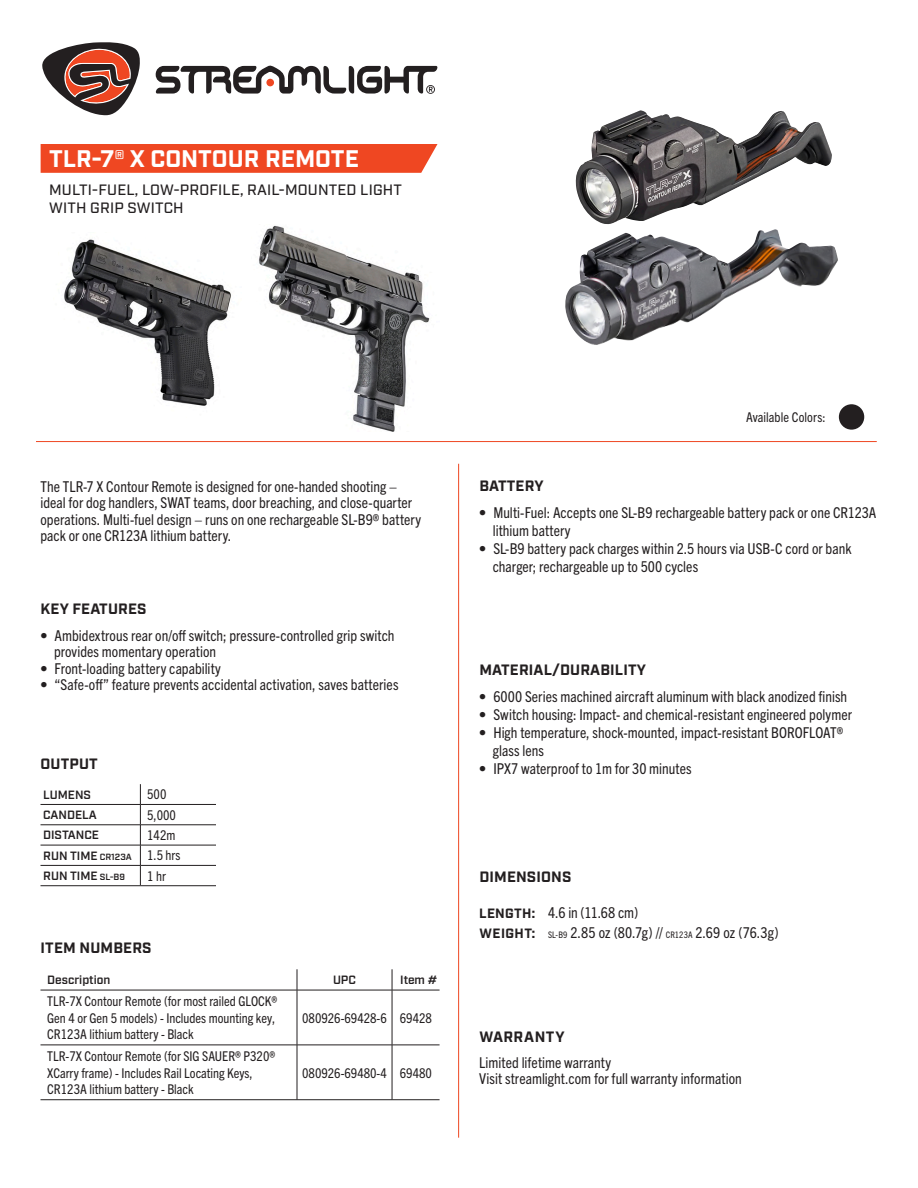
<style>
.page{position:relative;width:918px;height:1188px;background:#fff}
.page>*{position:absolute;margin:0;border:0;box-sizing:border-box;transform-origin:0 0}
.t1{font:700 24px "Industry";color:#fff}
.New_Info_Sheet_Main_Font{font:condensed 15px/16.5px "Trade Gothic Next LT Pro";letter-spacing:.005em;color:#231f20}
.t2{font:700 15px "Industry";letter-spacing:.01em;color:#231f20}
.t3{font:500 15px/18px "Industry";letter-spacing:.01em;color:#231f20}
.t4{font:700 15px "Industry";letter-spacing:.035em;color:#231f20}
.t5{font:condensed 13.5px/16.2px "Trade Gothic Next LT Pro";color:#231f20}
.t6{font:700 13.5px "Industry";letter-spacing:.025em;color:#231f20}
.t7{font:600 12px "Industry";color:#231f20}
.s1{font-size:9px}
</style>
<div class="page">
<hr style="left:458px;top:464px;width:1px;height:674px;background:#ef4722">
<hr style="left:36px;top:441px;width:841px;height:1px;background:#ef4722">
<div style="left:41px;top:144px;width:397px;height:29px;background:#ef4722"></div>
<svg style="left:42px;top:42px;width:98px;height:74px"></svg>
<svg style="left:156px;top:65px;width:281px;height:29px"></svg>
<div style="left:839px;top:404px;width:25px;height:26px;background:#231f20;border-radius:50%"></div>
<hr style="left:40px;top:804px;width:100px;height:1px;background:#231f20">
<hr style="left:140px;top:804px;width:76px;height:1px;background:#231f20">
<hr style="left:40px;top:825px;width:100px;height:1px;background:#231f20">
<hr style="left:140px;top:825px;width:76px;height:1px;background:#231f20">
<hr style="left:40px;top:845px;width:100px;height:1px;background:#231f20">
<hr style="left:140px;top:845px;width:76px;height:1px;background:#231f20">
<hr style="left:40px;top:865px;width:100px;height:1px;background:#231f20">
<hr style="left:140px;top:865px;width:76px;height:1px;background:#231f20">
<svg style="left:140px;top:784px;width:1px;height:101px"></svg>
<hr style="left:40px;top:885px;width:100px;height:1px;background:#231f20">
<hr style="left:140px;top:885px;width:76px;height:1px;background:#231f20">
<svg style="left:297px;top:969px;width:1px;height:21px"></svg>
<svg style="left:392px;top:969px;width:1px;height:21px"></svg>
<hr style="left:40px;top:990px;width:257px;height:1px;background:#231f20">
<hr style="left:297px;top:990px;width:95px;height:1px;background:#231f20">
<hr style="left:297px;top:990px;width:1px;height:55px;background:#231f20">
<hr style="left:392px;top:990px;width:48px;height:1px;background:#231f20">
<hr style="left:392px;top:990px;width:1px;height:55px;background:#231f20">
<hr style="left:40px;top:1045px;width:257px;height:1px;background:#231f20">
<hr style="left:297px;top:1045px;width:95px;height:1px;background:#231f20">
<hr style="left:297px;top:1045px;width:1px;height:55px;background:#231f20">
<hr style="left:392px;top:1045px;width:48px;height:1px;background:#231f20">
<hr style="left:392px;top:1045px;width:1px;height:55px;background:#231f20">
<hr style="left:40px;top:1099px;width:257px;height:1px;background:#231f20">
<hr style="left:297px;top:1099px;width:95px;height:1px;background:#231f20">
<hr style="left:392px;top:1099px;width:48px;height:1px;background:#231f20">
<img style="left:259px;top:225px;width:171px;height:207px">
<img style="left:64px;top:239px;width:167px;height:167px">
<img style="left:575px;top:110px;width:257px;height:114px">
<img style="left:565px;top:229px;width:273px;height:116px">
<p class="t1" style="left:49px;top:144px;width:311px">TLR-7® X CONTOUR REMOTE</p>
<p class="t3" style="left:49px;top:181px;width:354px">MULTI-FUEL, LOW-PROFILE, RAIL-MOUNTED LIGHT<br>WITH GRIP SWITCH</p>
<p class="New_Info_Sheet_Main_Font" style="left:40px;top:477px;width:382px">The TLR-7 X Contour Remote is designed for one-handed shooting – ideal for dog handlers, SWAT teams, door breaching, and close-quarter operations. Multi-fuel design – runs on one rechargeable SL-B9® battery pack or one CR123A lithium battery.</p>
<p class="t2" style="left:41px;top:600px;width:107px">KEY FEATURES</p>
<p class="New_Info_Sheet_Main_Font" style="left:54px;top:626px;width:342px;text-indent:-14px">• Ambidextrous rear on/off switch; pressure-controlled grip switch provides momentary operation</p>
<p class="New_Info_Sheet_Main_Font" style="left:40px;top:659px;width:182px">• Front-loading battery capability</p>
<p class="New_Info_Sheet_Main_Font" style="left:40px;top:676px;width:360px">• “Safe-off” feature prevents accidental activation, saves batteries</p>
<p class="t2" style="left:41px;top:755px;width:59px">OUTPUT</p>
<p class="t7" style="left:43px;top:787px;width:49px">LUMENS</p>
<p class="t5" style="left:147px;top:786px;width:21px">500</p>
<p class="t7" style="left:43px;top:808px;width:55px">CANDELA</p>
<p class="t5" style="left:147px;top:806px;width:30px">5,000</p>
<p class="t7" style="left:43px;top:828px;width:57px">DISTANCE</p>
<p class="t5" style="left:147px;top:826px;width:30px">142m</p>
<p class="t7" style="left:43px;top:848px;width:90px">RUN TIME <span class="s1">CR123A</span></p>
<p class="t5" style="left:147px;top:847px;width:35px">1.5 hrs</p>
<p class="t7" style="left:43px;top:869px;width:83px">RUN TIME <span class="s1">SL-B9</span></p>
<p class="t5" style="left:147px;top:867px;width:20px">1 hr</p>
<p class="t2" style="left:41px;top:939px;width:113px">ITEM NUMBERS</p>
<p class="t7" style="left:47px;top:973px;width:65px">Description</p>
<p class="t7" style="left:333px;top:973px;width:25px">UPC</p>
<p class="t7" style="left:400px;top:973px;width:39px">Item #</p>
<p class="t5" style="left:47px;top:993px;width:231px">TLR-7X Contour Remote (for most railed GLOCK®<br>Gen 4 or Gen 5 models) - Includes mounting key,<br>CR123A lithium battery - Black</p>
<p class="t5" style="left:302px;top:1009px;width:86px">080926-69428-6</p>
<p class="t5" style="left:400px;top:1009px;width:34px">69428</p>
<p class="t5" style="left:47px;top:1047px;width:230px">TLR-7X Contour Remote (for SIG SAUER® P320®<br>XCarry frame) - Includes Rail Locating Keys,<br>CR123A lithium battery - Black</p>
<p class="t5" style="left:302px;top:1064px;width:86px">080926-69480-4</p>
<p class="t5" style="left:400px;top:1064px;width:34px">69480</p>
<p class="t2" style="left:479px;top:477px;width:66px">BATTERY</p>
<p class="t5" style="left:746px;top:408px;width:81px">Available Colors:</p>
<p class="New_Info_Sheet_Main_Font" style="left:493px;top:503px;width:385px;line-height:18px;text-indent:-14px">• Multi-Fuel: Accepts one SL-B9 rechargeable battery pack or one CR123A lithium battery</p>
<p class="New_Info_Sheet_Main_Font" style="left:493px;top:539px;width:360px;line-height:18px;text-indent:-14px">• SL-B9 battery pack charges within 2.5 hours via USB-C cord or bank charger; rechargeable up to 500 cycles</p>
<p class="t2" style="left:479px;top:661px;width:168px">MATERIAL/DURABILITY</p>
<p class="New_Info_Sheet_Main_Font" style="left:479px;top:687px;width:369px">• 6000 Series machined aircraft aluminum with black anodized finish</p>
<p class="New_Info_Sheet_Main_Font" style="left:479px;top:705px;width:374px">• Switch housing: Impact- and chemical-resistant engineered polymer</p>
<p class="New_Info_Sheet_Main_Font" style="left:493px;top:722px;width:352px;line-height:18px;text-indent:-14px">• High temperature, shock-mounted, impact-resistant BOROFLOAT® glass lens</p>
<p class="New_Info_Sheet_Main_Font" style="left:479px;top:759px;width:214px">• IPX7 waterproof to 1m for 30 minutes</p>
<p class="t2" style="left:479px;top:868px;width:94px">DIMENSIONS</p>
<p class="t6" style="left:479px;top:905px;width:57px">LENGTH:</p>
<p class="New_Info_Sheet_Main_Font" style="left:548px;top:903px;width:92px">4.6 in (11.68 cm)</p>
<p class="t6" style="left:479px;top:925px;width:57px">WEIGHT:</p>
<p class="New_Info_Sheet_Main_Font" style="left:548px;top:923px;width:232px"><span class="s1">SL-B9</span> 2.85 oz (80.7g) // <span class="s1">CR123A</span> 2.69 oz (76.3g)</p>
<p class="t4" style="left:479px;top:1028px;width:87px">WARRANTY</p>
<p class="New_Info_Sheet_Main_Font" style="left:479px;top:1053px;width:133px">Limited lifetime warranty</p>
<p class="New_Info_Sheet_Main_Font" style="left:479px;top:1069px;width:264px">Visit streamlight.com for full warranty information</p>
</div>
